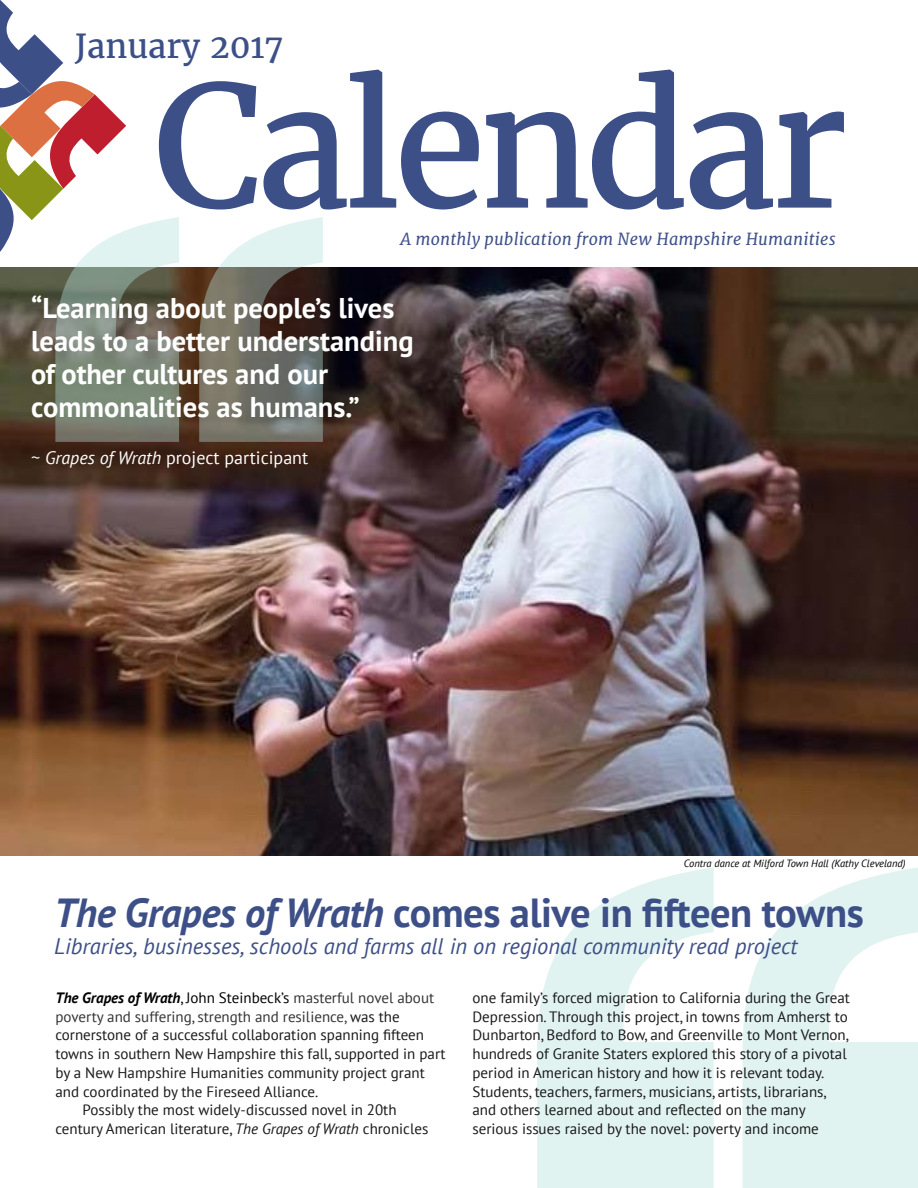
<style>
.page{position:relative;width:918px;height:1188px;background:#fff}
.page>*{position:absolute;margin:0;border:0;box-sizing:border-box;transform-origin:0 0}
.t1{font:168.3px "Merriweather";letter-spacing:-.04em;color:#3d4f87}
.t2{font:700 40.5px "PT Sans";letter-spacing:-.01em;color:#3d4f87}
.t3{font:32.7px "Merriweather";color:#3d4f87}
.t4{font:700 28.5px/33px "PT Sans";color:#fff}
.t5{font:italic 22.5px "PT Sans";color:#3d4f87}
.t6{font:18px "PT Sans";color:#fff}
.t7{font:italic 16.5px "Merriweather";letter-spacing:.01em;color:#3d4f87}
.t8{font:15px/18.8px "PT Sans";color:#181818}
.t9{font:15px "PT Sans";color:#333}
.t10{font:italic 10.5px "PT Sans";color:#000}
.s1{font-style:italic}
.s2{font-weight:700;font-style:italic;color:#000}
.s3{color:#000}
.s4{color:#181818}
</style>
<div class="page">
<svg style="left:537px;top:867px;width:177px;height:321px;fill:#e1f3f1"></svg>
<svg style="left:743px;top:867px;width:175px;height:321px;fill:#e1f3f1"></svg>
<img style="left:0;top:268px;width:918px;height:587px">
<svg style="left:0;top:0;width:179px;height:442px"></svg>
<svg style="left:199px;top:217px;width:124px;height:225px;background:#84837b"></svg>
<h3 class="t3" style="left:75px;top:26px;width:210px">January 2017</h3>
<h1 class="t1" style="left:153px;top:42px;width:696px">Calendar</h1>
<p class="t7" style="left:400px;top:228px;width:437px">A monthly publication from New Hampshire Humanities</p>
<h3 class="t4" style="left:31px;top:291px;width:384px">“Learning about people’s lives leads to a better understanding of other cultures and our commonalities as humans.”</h3>
<p class="t6" style="left:31px;top:446px;width:279px">~ <span class="s1">Grapes of Wrath</span> project participant</p>
<p class="t10" style="left:684px;top:857px;width:223px">Contra dance at Milford Town Hall (Kathy Cleveland)</p>
<h2 class="t2" style="left:54px;top:886px;width:811px"><span class="s1">The Grapes of Wrath</span> comes alive in fifteen towns</h2>
<h3 class="t5" style="left:54px;top:932px;width:745px">Libraries, businesses, schools and farms all in on regional community read project</h3>
<p class="t9" style="left:56px;top:988px;width:380px"><span class="s2">The Grapes of Wrath</span><span class="s3">, John Steinbeck’s</span> masterful novel about</p>
<p class="t9" style="left:56px;top:1007px;width:346px">poverty and suffering, strength and resilience, <span class="s4">was the</span></p>
<p class="t8" style="left:56px;top:1025px;width:370px">cornerstone of a successful collaboration spanning fifteen</p>
<p class="t8" style="left:56px;top:1044px;width:392px">towns in southern New Hampshire this fall, supported in part</p>
<p class="t8" style="left:56px;top:1063px;width:371px">by a New Hampshire Humanities community project grant</p>
<p class="t8" style="left:56px;top:1082px;width:264px">and coordinated by the Fireseed Alliance.</p>
<p class="t8" style="left:82px;top:1100px;width:316px">Possibly the most widely-discussed novel in 20th</p>
<p class="t8" style="left:56px;top:1119px;width:374px">century American literature, <span class="s1">The Grapes of Wrath</span> chronicles</p>
<p class="t8" style="left:472px;top:988px;width:379px">one family’s forced migration to California during the Great Depression. Through this project, in towns from Amherst to Dunbarton, Bedford to Bow, and Greenville to Mont Vernon, hundreds of Granite Staters explored this story of a pivotal period in American history and how it is relevant today.<br>Students, teachers, farmers, musicians, artists, librarians, and others learned about and reflected on the many serious issues raised by the novel: poverty and income</p>
</div>
